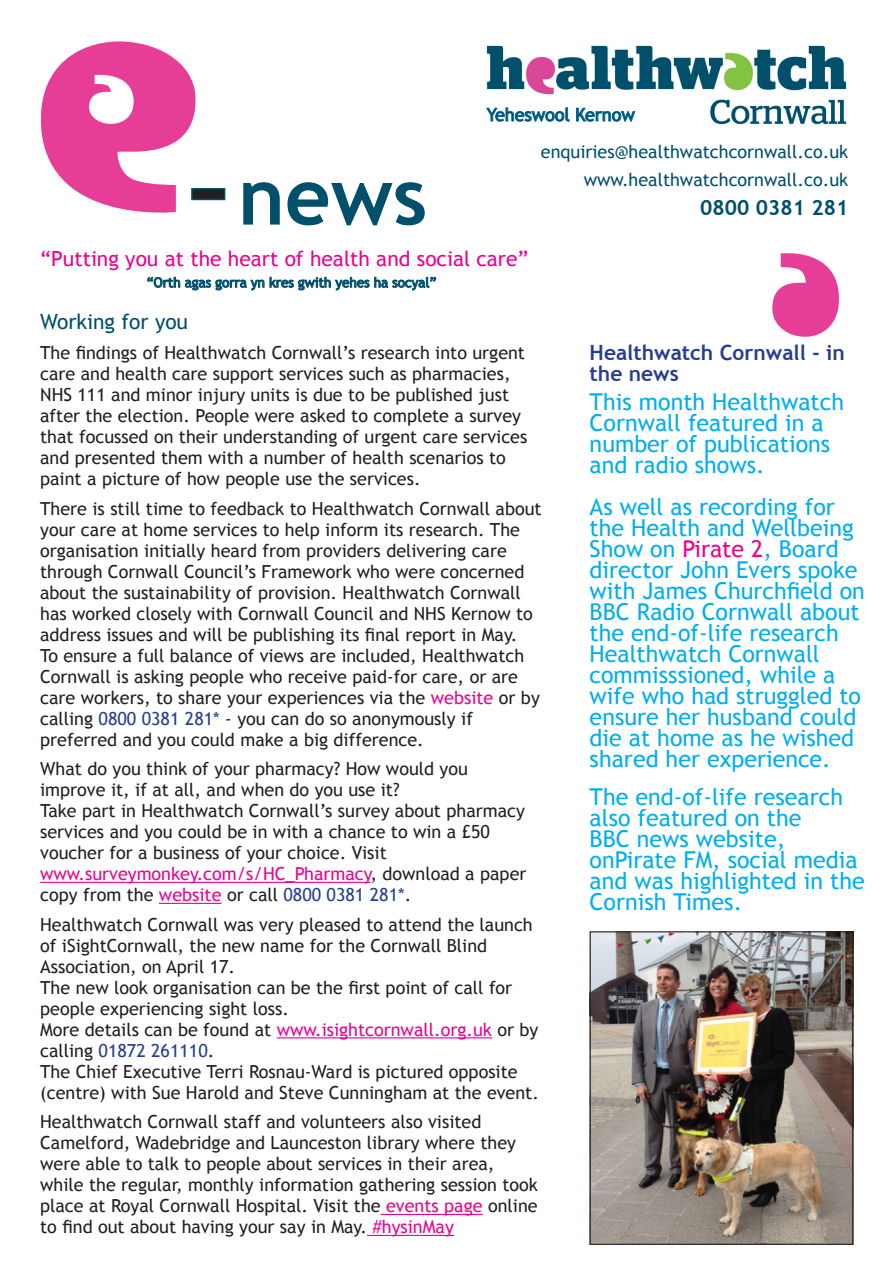
<style>
.page{position:relative;width:893px;height:1263px;background:#fff}
.page>*{position:absolute;margin:0;border:0;box-sizing:border-box;transform-origin:0 0}
.t1{font:700 79.5px "Trebuchet MS";color:#004f6b}
.t2{font:23.25px/21px "Trebuchet MS";color:#00aeef}
.t3{font:21px "Trebuchet MS";color:#ed028c}
.t4{font:700 21px/21px "Trebuchet MS";color:#253f8e}
.t5{font:21px "Trebuchet MS";color:#004f6b}
.t6{font:700 21px "Trebuchet MS";color:#004f6b}
.t7{font:18px/21px "Trebuchet MS";color:#231f20}
.t8{font:18px "Trebuchet MS";color:#004f6b}
.t9{font:13.5px "Trebuchet MS";color:#004f6b}
.s1{color:#ed028c}
.s2{color:#253f8e}
</style>
<div class="page">
<svg style="left:40px;top:41px;width:159px;height:172px"></svg>
<div style="left:192px;top:189px;width:33px;height:10px;background:#231f20"></div>
<div style="left:191px;top:188px;width:34px;height:12px;border:2px solid #004f6b"></div>
<hr style="left:40px;top:882px;width:330px;height:1px;background:#ed028c">
<hr style="left:159px;top:903px;width:63px;height:1px;background:#ed028c">
<hr style="left:277px;top:1037px;width:215px;height:1px;background:#ed028c">
<hr style="left:381px;top:1214px;width:102px;height:1px;background:#ed028c">
<hr style="left:367px;top:1235px;width:87px;height:1px;background:#ed028c">
<svg style="left:147px;top:277px;width:289px;height:14px"></svg>
<svg style="left:772px;top:253px;width:67px;height:84px"></svg>
<img style="left:486px;top:45px;width:361px;height:80px">
<svg style="left:486px;top:107px;width:84px;height:15px"></svg>
<svg style="left:576px;top:107px;width:59px;height:15px"></svg>
<img style="left:592px;top:933px;width:259px;height:310px">
<div style="left:590px;top:931px;width:263px;height:314px;border:1px solid #231f20"></div>
<p class="t8" style="left:487px;top:104px;width:150px">Yeheswool Kernow</p>
<p class="t8" style="left:541px;top:141px;width:309px">enquiries@healthwatchcornwall.co.uk</p>
<p class="t8" style="left:584px;top:169px;width:266px">www.healthwatchcornwall.co.uk</p>
<p class="t6" style="left:700px;top:194px;width:150px">0800 0381 281</p>
<p class="t1" style="left:238px;top:147px;width:191px">news</p>
<p class="t3" style="left:40px;top:246px;width:490px">“Putting you at the heart of health and social care”</p>
<p class="t9" style="left:147px;top:275px;width:291px">“Orth agas gorra yn kres gwith yehes ha socyal”</p>
<p class="t5" style="left:40px;top:310px;width:149px">Working for you</p>
<p class="t7" style="left:40px;top:342px;width:489px">The findings of Healthwatch Cornwall’s research into urgent care and health care support services such as pharmacies, NHS 111 and minor injury units is due to be published just after the election. People were asked to complete a survey that focussed on their understanding of urgent care services and presented them with a number of health scenarios to paint a picture of how people use the services.</p>
<p class="t7" style="left:40px;top:498px;width:503px">There is still time to feedback to Healthwatch Cornwall about your care at home services to help inform its research. The organisation initially heard from providers delivering care through Cornwall Council’s Framework who were concerned about the sustainability of provision. Healthwatch Cornwall has worked closely with Cornwall Council and NHS Kernow to address issues and will be publishing its final report in May.<br>To ensure a full balance of views are included, Healthwatch Cornwall is asking people who receive paid-for care, or are care workers, to share your experiences via the <span class="s1">website</span> or by calling <span class="s2">0800 0381 281*</span> - you can do so anonymously if preferred and you could make a big difference.</p>
<p class="t7" style="left:40px;top:758px;width:488px">What do you think of your pharmacy? How would you improve it, if at all, and when do you use it?<br>Take part in Healthwatch Cornwall’s survey about pharmacy services and you could be in with a chance to win a £50 voucher for a business of your choice. Visit <span class="s1">www.surveymonkey.com/s/HC_Pharmacy</span>, download a paper copy from the <span class="s1">website</span> or call <span class="s2">0800 0381 281*</span>.</p>
<p class="t7" style="left:40px;top:914px;width:500px">Healthwatch Cornwall was very pleased to attend the launch of iSightCornwall, the new name for the Cornwall Blind Association, on April 17.<br>The new look organisation can be the first point of call for people experiencing sight loss.<br>More details can be found at <span class="s1">www.isightcornwall.org.uk</span> or by calling <span class="s2">01872 261110</span>.</p>
<p class="t7" style="left:40px;top:1061px;width:500px">The Chief Executive Terri Rosnau-Ward is pictured opposite (centre) with Sue Harold and Steve Cunningham at the event.</p>
<p class="t7" style="left:40px;top:1111px;width:499px">Healthwatch Cornwall staff and volunteers also visited Camelford, Wadebridge and Launceston library where they were able to talk to people about services in their area, while the regular, monthly information gathering session took place at Royal Cornwall Hospital. Visit the <span class="s1">events page</span> online to find out about having your say in May. <span class="s1">#hysinMay</span></p>
<p class="t4" style="left:590px;top:342px;width:257px">Healthwatch Cornwall - in the news</p>
<p class="t2" style="left:590px;top:392px;width:256px">This month Healthwatch<br>Cornwall featured in a number of publications and radio shows.</p>
<p class="t2" style="left:590px;top:497px;width:277px">As well as recording for the Health and Wellbeing<br>Show on <span class="s1">Pirate 2</span>, Board director John Evers spoke with James Churchfield on<br>BBC Radio Cornwall about the end-of-life research<br>Healthwatch Cornwall commisssioned, while a wife who had struggled to ensure her husband could die at home as he wished shared her experience.</p>
<p class="t2" style="left:590px;top:787px;width:277px">The end-of-life research also featured on the<br>BBC news website, onPirate FM, social media and was highlighted in the<br>Cornish Times.</p>
</div>
